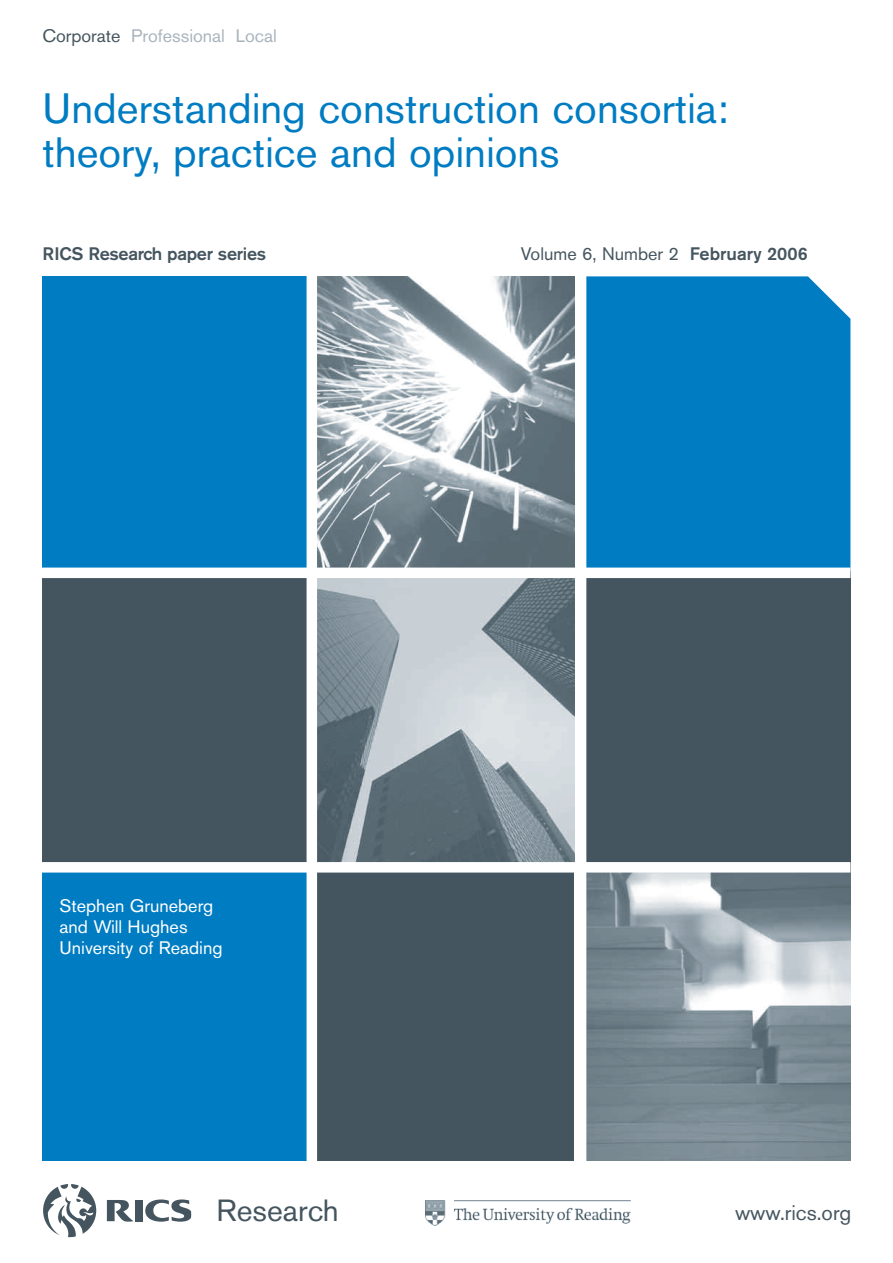
<style>
.page{position:relative;width:893px;height:1263px;background:#fff}
.page>*{position:absolute;margin:0;border:0;box-sizing:border-box;transform-origin:0 0}
.t1{font:42px/43.5px "Akzidenz Grotesk BE";color:#007cc2}
.t2{font:30.45px "Akzidenz Grotesk BE";color:#45555f}
.t3{font:21px "Akzidenz Grotesk BE";color:#45555f}
.t4{font:18px/21px "Akzidenz Grotesk BE";color:#fff}
.t5{font:18px "Akzidenz Grotesk BE";color:#45555f}
.t6{font:18px "Akzidenz Grotesk BE";color:#a8b4bd}
.t7{font:500 18px "Akzidenz Grotesk BE";letter-spacing:-.015em;color:#45555f}
.s1{color:#45555f}
.s2{font-weight:500}
</style>
<div class="page">
<div style="left:43px;top:276px;width:266px;height:295px;background:#007cc2"></div>
<div style="left:43px;top:571px;width:266px;height:295px;background:#45555f"></div>
<div style="left:43px;top:866px;width:266px;height:295px;background:#007cc2"></div>
<img style="left:317px;top:276px;width:257px;height:292px">
<svg style="left:317px;top:578px;width:257px;height:284px;background:#939fa6"></svg>
<div style="left:307px;top:866px;width:267px;height:295px;background:#45555f"></div>
<div style="left:584px;top:571px;width:266px;height:295px;background:#45555f"></div>
<img style="left:586px;top:872px;width:264px;height:289px">
<div style="left:586px;top:276px;width:264px;height:292px;background:#007cc2"></div>
<div style="left:135px;top:1200px;width:8px;height:21px;background:#45555f"></div>
<svg style="left:107px;top:1200px;width:26px;height:21px"></svg>
<svg style="left:43px;top:1184px;width:53px;height:53px"></svg>
<svg style="left:145px;top:1199px;width:47px;height:23px"></svg>
<div style="left:576px;top:264px;width:10px;height:911px;background:#fff"></div>
<div style="left:307px;top:265px;width:10px;height:916px;background:#fff"></div>
<div style="left:29px;top:568px;width:821px;height:10px;background:#fff"></div>
<div style="left:28px;top:862px;width:822px;height:10px;background:#fff"></div>
<img style="left:426px;top:1200px;width:204px;height:26px">
<p class="t6" style="left:43px;top:30px;width:236px"><span class="s1">Corporate</span> Professional Local</p>
<p class="t1" style="left:43px;top:91px;width:687px">Understanding construction consortia: theory, practice and opinions</p>
<p class="t7" style="left:43px;top:247px;width:225px">RICS Research paper series</p>
<p class="t5" style="left:521px;top:247px;width:289px">Volume 6, Number 2 <span class="s2">February 2006</span></p>
<p class="t4" style="left:60px;top:897px;width:164px">Stephen Gruneberg and Will Hughes<br>University of Reading</p>
<p class="t2" style="left:216px;top:1200px;width:124px">Research</p>
<p class="t3" style="left:735px;top:1205px;width:118px">www.rics.org</p>
</div>
